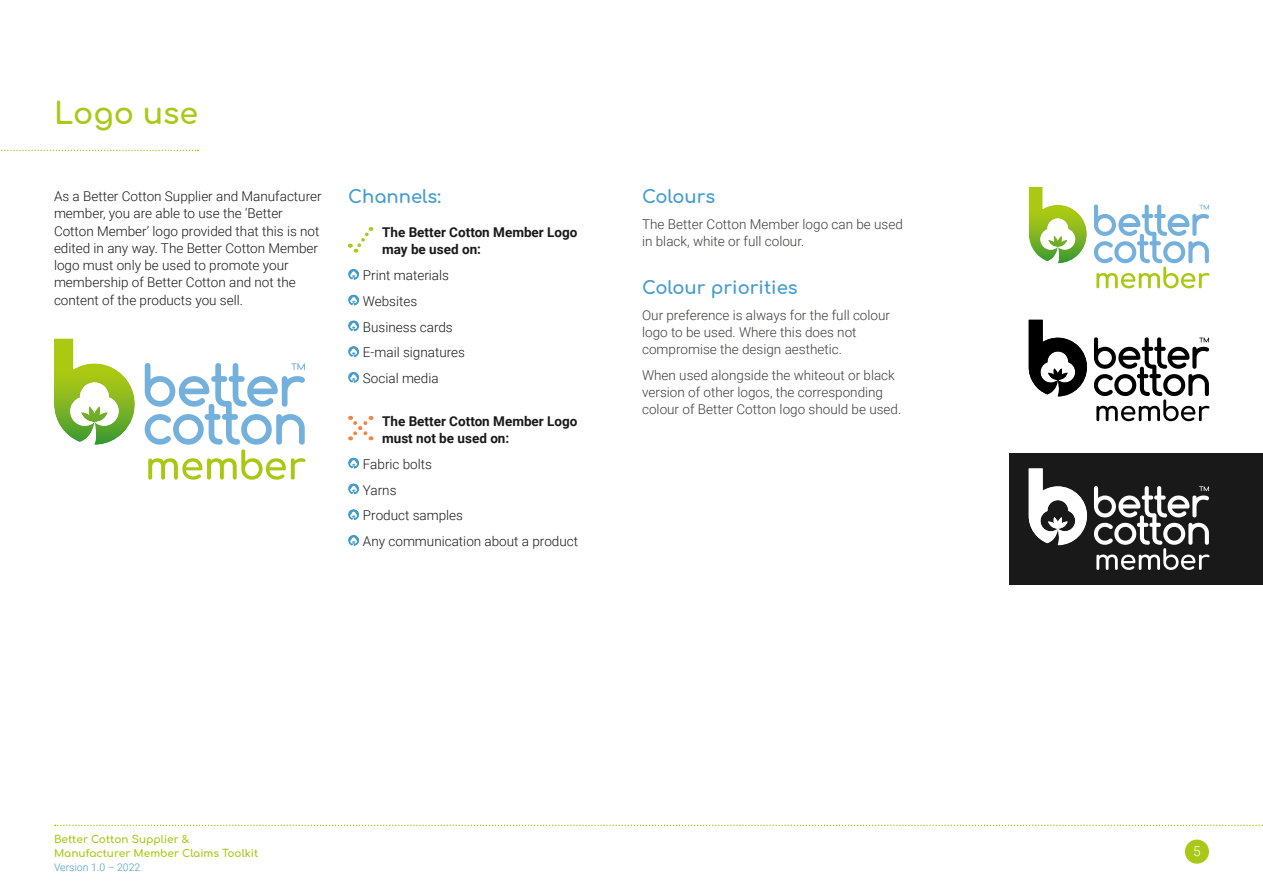
<style>
.page{position:relative;width:1263px;height:893px;background:#fff}
.page>*{position:absolute;margin:0;border:0;box-sizing:border-box;transform-origin:0 0}
.t1{font:700 30px "Comfortaa";color:#aac817}
.t2{font:700 18px "Comfortaa";color:#449ccc}
.t3{font:300 13.5px/25.8px "Roboto";color:#191919}
.t4{font:300 13.5px/17.2px "Roboto";color:#3c3c3b}
.t5{font:700 13.5px/17.2px "Roboto";color:#191919}
.t6{font:300 13.5px "Roboto";color:#fff}
.t7{font:700 10.5px/14.2px "Comfortaa";color:#aac817}
.t8{font:300 10.5px "Roboto";color:#439bcc}
</style>
<div class="page">
<svg style="left:1px;top:150px;width:197px;height:1px"></svg>
<svg style="left:348px;top:269px;width:11px;height:11px"></svg>
<svg style="left:348px;top:294px;width:11px;height:12px"></svg>
<svg style="left:348px;top:320px;width:11px;height:11px"></svg>
<svg style="left:348px;top:346px;width:11px;height:11px"></svg>
<svg style="left:348px;top:372px;width:11px;height:11px"></svg>
<svg style="left:348px;top:458px;width:11px;height:11px"></svg>
<svg style="left:348px;top:483px;width:11px;height:11px"></svg>
<svg style="left:348px;top:509px;width:11px;height:11px"></svg>
<svg style="left:348px;top:535px;width:11px;height:11px"></svg>
<svg style="left:54px;top:338px;width:81px;height:107px"></svg>
<svg style="left:145px;top:363px;width:161px;height:117px"></svg>
<div style="left:1009px;top:453px;width:254px;height:132px;background:#191919"></div>
<svg style="left:1029px;top:187px;width:58px;height:76px"></svg>
<svg style="left:1094px;top:205px;width:115px;height:83px"></svg>
<svg style="left:1029px;top:320px;width:58px;height:76px"></svg>
<svg style="left:1094px;top:337px;width:115px;height:84px"></svg>
<svg style="left:1029px;top:468px;width:58px;height:77px"></svg>
<svg style="left:1094px;top:486px;width:115px;height:84px"></svg>
<svg style="left:348px;top:416px;width:26px;height:25px"></svg>
<svg style="left:348px;top:227px;width:24px;height:26px"></svg>
<div style="left:1185px;top:840px;width:24px;height:24px;background:#aac817;border-radius:50%"></div>
<svg style="left:55px;top:825px;width:1208px;height:1px"></svg>
<h1 class="t1" style="left:54px;top:100px;width:146px">Logo use</h1>
<p class="t3" style="left:54px;top:189px;width:269px;line-height:17.2px">As a Better Cotton Supplier and Manufacturer member, you are able to use the ‘Better Cotton Member’ logo provided that this is not edited in any way. The Better Cotton Member logo must only be used to promote your membership of Better Cotton and not the content of the products you sell.</p>
<h2 class="t2" style="left:348px;top:188px;width:94px">Channels:</h2>
<p class="t5" style="left:382px;top:225px;width:197px">The Better Cotton Member Logo may be used on:</p>
<p class="t3" style="left:363px;top:263px;width:104px">Print materials<br>Websites<br>Business cards<br>E-mail signatures<br>Social media</p>
<p class="t5" style="left:382px;top:413px;width:197px">The Better Cotton Member Logo must not be used on:</p>
<p class="t3" style="left:363px;top:452px;width:217px">Fabric bolts<br>Yarns<br>Product samples<br>Any communication about a product</p>
<h2 class="t2" style="left:642px;top:188px;width:75px">Colours</h2>
<p class="t4" style="left:642px;top:216px;width:262px">The Better Cotton Member logo can be used in black, white or full colour.</p>
<h2 class="t2" style="left:642px;top:279px;width:157px">Colour priorities</h2>
<p class="t4" style="left:642px;top:307px;width:249px">Our preference is always for the full colour logo to be used. Where this does not compromise the design aesthetic.</p>
<p class="t4" style="left:642px;top:367px;width:261px">When used alongside the whiteout or black version of other logos, the corresponding colour of Better Cotton logo should be used.</p>
<p class="t7" style="left:54px;top:833px;width:206px">Better Cotton Supplier &amp;<br>Manufacturer Member Claims Toolkit</p>
<p class="t8" style="left:54px;top:863px;width:88px">Version 1.0 – 2022</p>
<p class="t6" style="left:1193px;top:845px;width:9px">5</p>
</div>
